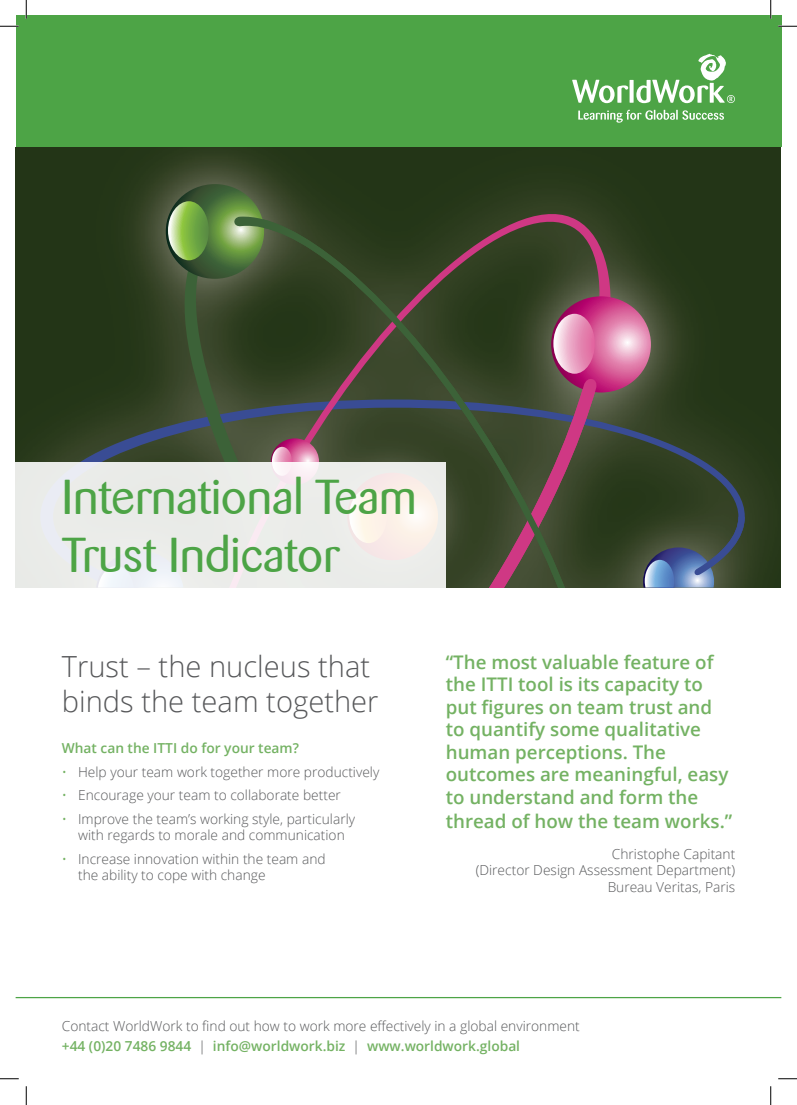
<style>
.page{position:relative;width:797px;height:1105px;background:#fff}
.page>*{position:absolute;margin:0;border:0;box-sizing:border-box;transform-origin:0 0}
.t1{font:48.75px/58.5px "Barmeno";color:#4da446}
.t2{font:300 29.12px/34.9px "Open Sans";color:#57585a}
.t3{font:600 18.75px/22.8px "Open Sans";color:#74b263}
.t4{font:300 13.75px/16.5px "Open Sans";color:#57585a}
.t5{font:600 13.75px "Open Sans";color:#74b263}
.s1{color:#74b263}
.s2{font-weight:600;color:#74b263}
</style>
<div class="page">
<img style="left:16px;top:147px;width:764px;height:441px">
<svg style="left:40px;top:399px;width:704px;height:63px;background:#303f27"></svg>
<svg style="left:187px;top:204px;width:432px;height:234px;background:#3f4a33"></svg>
<svg style="left:166px;top:184px;width:98px;height:95px;background:#5e8046"></svg>
<svg style="left:596px;top:296px;width:55px;height:96px;background:#c27094"></svg>
<svg style="left:96px;top:438px;width:648px;height:150px;background:#39493a"></svg>
<svg style="left:232px;top:215px;width:364px;height:373px;background:#454735"></svg>
<svg style="left:16px;top:462px;width:430px;height:126px;background:#edecea"></svg>
<hr style="left:16px;top:997px;width:765px;height:1px;background:#4da446">
<div style="left:16px;top:16px;width:765px;height:131px;background:#4da446"></div>
<svg style="left:572px;top:80px;width:56px;height:23px"></svg>
<svg style="left:629px;top:80px;width:4px;height:23px"></svg>
<svg style="left:578px;top:110px;width:146px;height:13px"></svg>
<svg style="left:636px;top:54px;width:99px;height:49px"></svg>
<svg style="left:0;top:25px;width:19px;height:2px"></svg>
<svg style="left:778px;top:25px;width:19px;height:2px"></svg>
<svg style="left:0;top:1078px;width:19px;height:1px"></svg>
<svg style="left:778px;top:1078px;width:19px;height:1px"></svg>
<svg style="left:25px;top:0;width:2px;height:19px"></svg>
<svg style="left:25px;top:1086px;width:2px;height:19px"></svg>
<svg style="left:770px;top:0;width:1px;height:19px"></svg>
<svg style="left:770px;top:1086px;width:1px;height:19px"></svg>
<h1 class="t1" style="left:62px;top:468px;width:356px">International Team<br>Trust Indicator</h1>
<h2 class="t2" style="left:62px;top:648px;width:318px">Trust – the nucleus that binds the team together</h2>
<p class="t5" style="left:62px;top:739px;width:239px">What can the ITTI do for your team?</p>
<p class="t4" style="left:62px;top:763px;width:319px"><span class="s1">•</span> Help your team work together more productively</p>
<p class="t4" style="left:62px;top:787px;width:280px"><span class="s1">•</span> Encourage your team to collaborate better</p>
<p class="t4" style="left:62px;top:810px;width:295px;text-align:center"><span class="s1">•</span> Improve the team’s working style, particularly with regards to morale and communication</p>
<p class="t4" style="left:78px;top:850px;width:249px;text-indent:-16px"><span class="s1">•</span> Increase innovation within the team and the ability to cope with change</p>
<h3 class="t3" style="left:446px;top:650px;width:288px">“The most valuable feature of the ITTI tool is its capacity to put figures on team trust and to quantify some qualitative human perceptions. The outcomes are meaningful, easy to understand and form the thread of how the team works.”</h3>
<p class="t4" style="left:475px;top:845px;width:261px;text-align:right">Christophe Capitant<br>(Director Design Assessment Department)<br>Bureau Veritas, Paris</p>
<p class="t4" style="left:62px;top:1016px;width:519px;line-height:20px">Contact WorldWork to find out how to work more effectively in a global environment <span class="s2">+44 (0)20 7486 9844</span> | <span class="s2">info@worldwork.biz</span> | <span class="s2">www.worldwork.global</span></p>
</div>
